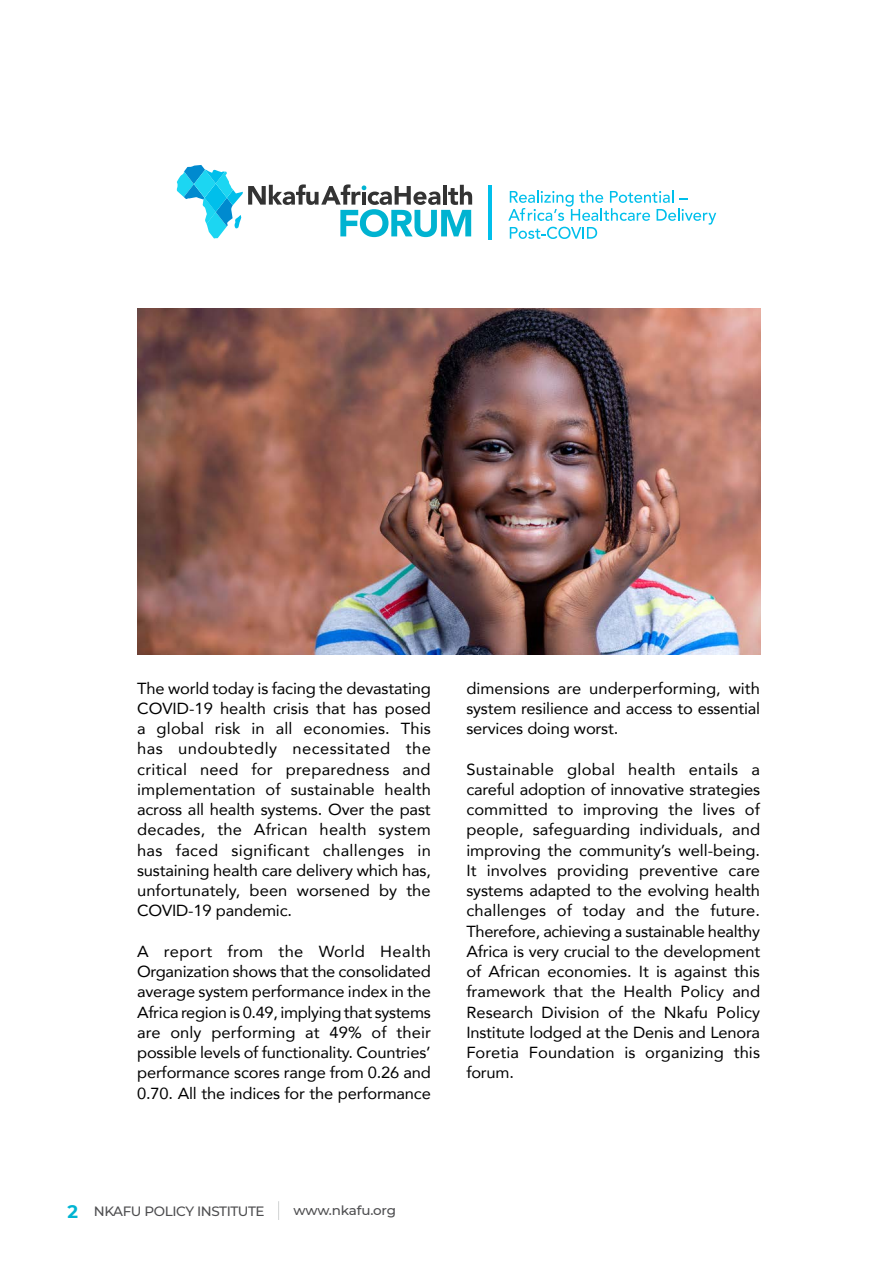
<style>
.page{position:relative;width:893px;height:1263px;background:#fff}
.page>*{position:absolute;margin:0;border:0;box-sizing:border-box;transform-origin:0 0}
.t1{font:16.05px/20.2px "Avenir";letter-spacing:-.01em;color:#000;text-align:justify}
.t2{font:500 13.5px "Montserrat";letter-spacing:-.03em;color:#4e4e50}
.t3{font:500 13.05px "Montserrat";letter-spacing:-.015em;color:#4e4e50}
.s1{font-weight:700;font-size:18px;color:#00b4d2}
</style>
<div class="page">
<svg style="left:177px;top:165px;width:295px;height:73px"></svg>
<svg style="left:508px;top:190px;width:208px;height:49px"></svg>
<hr style="left:488px;top:186px;width:3px;height:54px;background:#00bfeb">
<img style="left:137px;top:308px;width:623px;height:347px">
<svg style="left:278px;top:1201px;width:1px;height:19px"></svg>
<p class="t1" style="left:137px;top:677px;width:295px">The world today is facing the devastating COVID-19 health crisis that has posed a global risk in all economies. This has undoubtedly necessitated the critical need for preparedness and implementation of sustainable health across all health systems. Over the past decades, the African health system has faced significant challenges in sustaining health care delivery which has, unfortunately, been worsened by the COVID-19 pandemic.</p>
<p class="t1" style="left:137px;top:941px;width:295px">A report from the World Health Organization shows that the consolidated average system performance index in the Africa region is 0.49, implying that systems are only performing at 49% of their possible levels of functionality. Countries’ performance scores range from 0.26 and 0.70. All the indices for the performance</p>
<p class="t1" style="left:466px;top:677px;width:295px">dimensions are underperforming, with system resilience and access to essential services doing worst.</p>
<p class="t1" style="left:466px;top:758px;width:295px">Sustainable global health entails a careful adoption of innovative strategies committed to improving the lives of people, safeguarding individuals, and improving the community’s well-being.<br>It involves providing preventive care systems adapted to the evolving health challenges of today and the future.<br>Therefore, achieving a sustainable healthy Africa is very crucial to the development of African economies. It is against this framework that the Health Policy and Research Division of the Nkafu Policy Institute lodged at the Denis and Lenora Foretia Foundation is organizing this forum.</p>
<p class="t2" style="left:67px;top:1202px;width:199px"><span class="s1">2</span> NKAFU POLICY INSTITUTE</p>
<p class="t3" style="left:294px;top:1202px;width:104px">www.nkafu.org</p>
</div>
